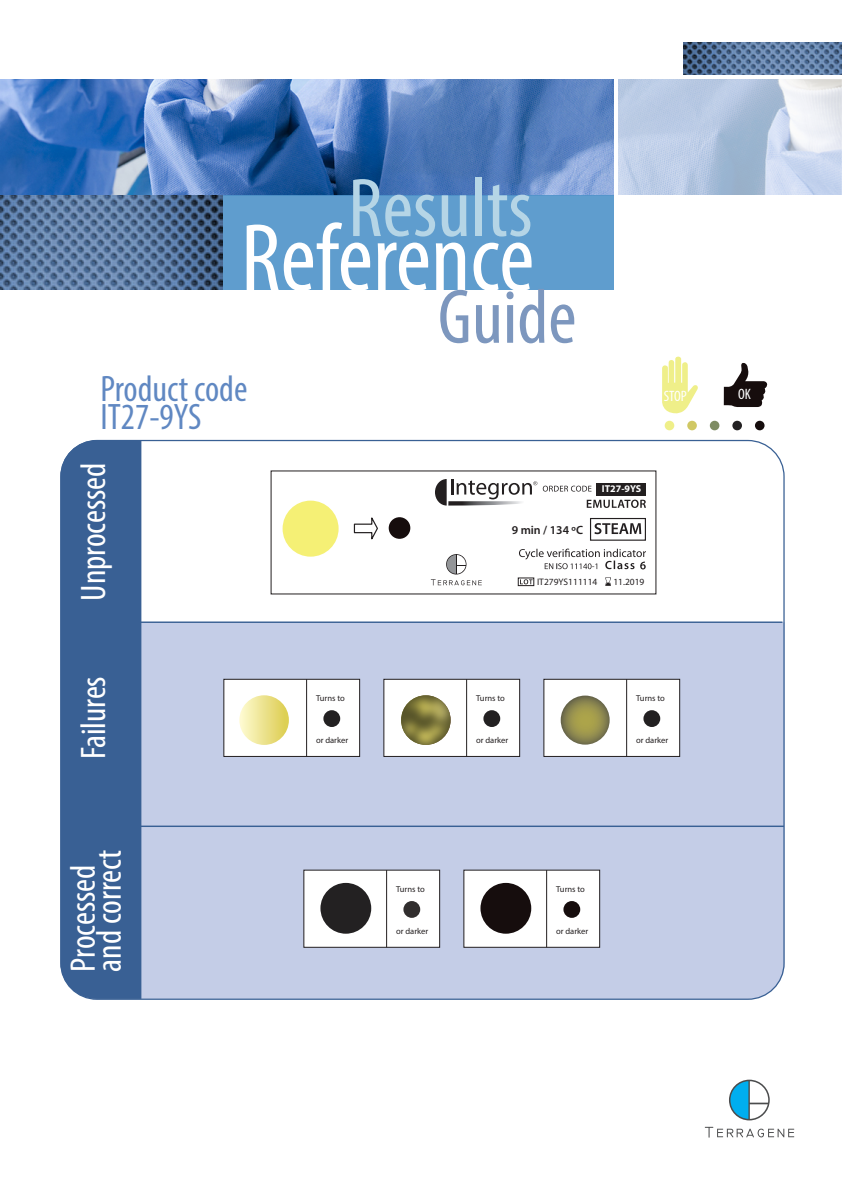
<style>
.page{position:relative;width:842px;height:1191px;background:#fff}
.page>*{position:absolute;margin:0;border:0;box-sizing:border-box;transform-origin:0 0}
.t1{font:condensed 97.2px "Myriad Pro";color:#fff}
.t2{font:condensed 84px "Myriad Pro";color:#b5d5e6}
.t3{font:condensed 77.8px "Myriad Pro";color:#7d97be}
.t4{font:condensed 37px/28.6px "Myriad Pro";color:#6088c2}
.t5{font:condensed 35.6px/26px "Myriad Pro";color:#fff}
.t6{font:condensed 15px "Myriad Pro";color:#fff}
.t7{font:600 12px "Myriad Pro";color:#231f20}
.t8{font:700 10px "Myriad";color:#fff}
.t9{font:9.4px "Myriad";color:#231f20}
.t10{font:8.6px "Myriad Pro";color:#231f20}
</style>
<div class="page">
<div style="left:141px;top:622px;width:643px;height:377px;background:#c4cde7"></div>
<div style="left:60px;top:440px;width:81px;height:559px;background:#396094"></div>
<svg style="left:705px;top:1126px;width:89px;height:11px"></svg>
<svg style="left:729px;top:1079px;width:41px;height:41px"></svg>
<svg style="left:662px;top:356px;width:36px;height:58px"></svg>
<svg style="left:724px;top:363px;width:43px;height:44px"></svg>
<div style="left:665px;top:421px;width:9px;height:9px;background:#efef89;border-radius:50%"></div>
<div style="left:687px;top:421px;width:10px;height:9px;background:#d0c864;border-radius:50%"></div>
<div style="left:710px;top:421px;width:9px;height:9px;background:#7e8c63;border-radius:50%"></div>
<div style="left:732px;top:421px;width:10px;height:9px;background:#232122;border-radius:50%"></div>
<div style="left:755px;top:421px;width:9px;height:9px;background:#160d0d;border-radius:50%"></div>
<hr style="left:61px;top:621px;width:721px;height:2px;background:#396094">
<hr style="left:70px;top:825px;width:714px;height:2px;background:#396094">
<div style="left:590px;top:518px;width:56px;height:23px;border:1px solid #231f20"></div>
<svg style="left:594px;top:523px;width:47px;height:11px"></svg>
<svg style="left:543px;top:485px;width:48px;height:6px"></svg>
<div style="left:597px;top:482px;width:49px;height:13px;background:#231f20"></div>
<svg style="left:587px;top:499px;width:59px;height:9px"></svg>
<svg style="left:520px;top:579px;width:12px;height:5px"></svg>
<div style="left:518px;top:577px;width:16px;height:9px;border:1px solid #231f20"></div>
<svg style="left:605px;top:577px;width:6px;height:9px"></svg>
<svg style="left:519px;top:548px;width:127px;height:21px"></svg>
<svg style="left:353px;top:517px;width:25px;height:23px"></svg>
<svg style="left:435px;top:479px;width:102px;height:26px"></svg>
<svg style="left:431px;top:554px;width:51px;height:31px"></svg>
<div style="left:389px;top:517px;width:21px;height:22px;background:#160d0d;border-radius:50%"></div>
<div style="left:283px;top:500px;width:56px;height:56px;background:#f5f075;border-radius:50%"></div>
<div style="left:224px;top:679px;width:136px;height:77px;background:#fff;border:1px solid #231f20"></div>
<hr style="left:306px;top:679px;width:1px;height:77px;background:#231f20">
<div style="left:323px;top:710px;width:17px;height:17px;background:#232122;border-radius:50%"></div>
<div style="left:384px;top:679px;width:136px;height:77px;background:#fff;border:1px solid #231f20"></div>
<hr style="left:466px;top:679px;width:1px;height:77px;background:#231f20">
<div style="left:483px;top:710px;width:17px;height:17px;background:#232122;border-radius:50%"></div>
<div style="left:544px;top:679px;width:136px;height:77px;background:#fff;border:1px solid #231f20"></div>
<hr style="left:626px;top:679px;width:1px;height:77px;background:#231f20">
<div style="left:643px;top:710px;width:17px;height:17px;background:#232122;border-radius:50%"></div>
<div style="left:304px;top:870px;width:136px;height:77px;background:#fff"></div>
<hr style="left:386px;top:870px;width:1px;height:77px;background:#231f20">
<svg style="left:316px;top:878px;width:60px;height:60px;background:#454344"></svg>
<div style="left:311px;top:873px;width:70px;height:70px;border:9px solid #fff;border-radius:50%"></div>
<div style="left:403px;top:901px;width:17px;height:17px;background:#312e2e;border-radius:50%"></div>
<div style="left:464px;top:870px;width:136px;height:77px;background:#fff"></div>
<hr style="left:546px;top:870px;width:1px;height:77px;background:#231f20">
<svg style="left:476px;top:878px;width:60px;height:60px;background:#3a3232"></svg>
<div style="left:471px;top:873px;width:70px;height:70px;border:9px solid #fff;border-radius:50%"></div>
<div style="left:563px;top:901px;width:17px;height:17px;background:#160d0d;border-radius:50%"></div>
<svg style="left:239px;top:695px;width:50px;height:50px;background:#ece391"></svg>
<img style="left:401px;top:695px;width:50px;height:50px;border-radius:25px">
<svg style="left:561px;top:695px;width:49px;height:49px;background:#908a50"></svg>
<img style="left:0;top:79px;width:614px;height:116px">
<div style="left:222px;top:195px;width:394px;height:95px;background:#5f9dce"></div>
<svg style="left:618px;top:79px;width:224px;height:116px;background:#bfcee5"></svg>
<hr style="left:614px;top:39px;width:4px;height:257px;background:#fff">
<img style="left:683px;top:43px;width:159px;height:32px">
<img style="left:0;top:195px;width:222px;height:95px">
<h2 class="t2" style="left:348px;top:157px;width:186px">Results</h2>
<h1 class="t1" style="left:241px;top:199px;width:295px">Reference</h1>
<h3 class="t3" style="left:438px;top:270px;width:140px">Guide</h3>
<h3 class="t4" style="left:100px;top:373px;width:148px">Product code<br>IT27-9YS</h3>
<h3 class="t5" style="left:80px;top:601px;width:140px;rotate:-90deg">Unprocessed</h3>
<h3 class="t7" style="left:512px;top:522px;width:73px">9 min / 134 ºC</h3>
<p class="t8" style="left:602px;top:483px;width:41px">IT27-9YS</p>
<p class="t9" style="left:537px;top:577px;width:62px">IT279YS111114</p>
<p class="t9" style="left:613px;top:577px;width:33px">11.2019</p>
<h3 class="t6" style="left:664px;top:387px;width:25px">STOP</h3>
<h3 class="t6" style="left:738px;top:385px;width:14px">OK</h3>
<h3 class="t5" style="left:80px;top:759px;width:85px;rotate:-90deg">Failures</h3>
<h3 class="t5" style="left:70px;top:971px;width:123px;rotate:-90deg">Processed and correct</h3>
<p class="t10" style="left:316px;top:692px;width:30px">Turns to</p>
<p class="t10" style="left:316px;top:734px;width:34px">or darker</p>
<p class="t10" style="left:476px;top:692px;width:30px">Turns to</p>
<p class="t10" style="left:476px;top:734px;width:34px">or darker</p>
<p class="t10" style="left:636px;top:692px;width:30px">Turns to</p>
<p class="t10" style="left:636px;top:734px;width:34px">or darker</p>
<p class="t10" style="left:396px;top:883px;width:30px">Turns to</p>
<p class="t10" style="left:396px;top:925px;width:34px">or darker</p>
<p class="t10" style="left:556px;top:883px;width:30px">Turns to</p>
<p class="t10" style="left:556px;top:925px;width:34px">or darker</p>
</div>
